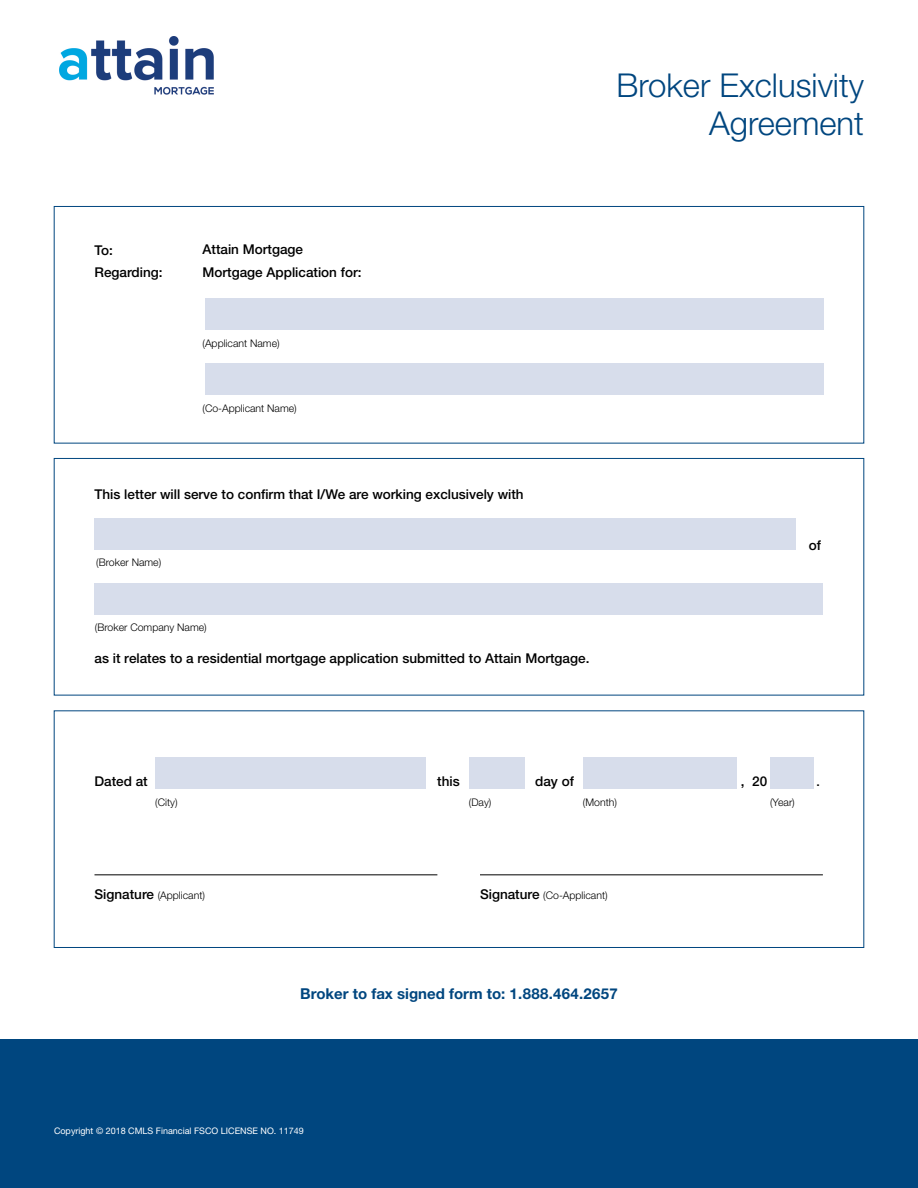
<style>
.page{position:relative;width:918px;height:1188px;background:#fff}
.page>*{position:absolute;margin:0;border:0;box-sizing:border-box;transform-origin:0 0}
.t1{font:300 32.85px/37.7px "Helvetica Neue LT Std";color:#00467f;text-align:right}
.t2{font:700 15px "Helvetica Neue LT Std";color:#00467f}
.t3{font:500 13.5px/22.5px "Helvetica Neue LT Std";color:#000}
.t4{font:500 12.15px "Helvetica Neue LT Std";color:#000}
.t5{font:300 10.5px "Helvetica Neue LT Std";color:#000}
.t6{font:9px "Helvetica Neue LT Std";color:#fff}
.s1{font-weight:500;font-size:13.5px}
</style>
<div class="page">
<div style="left:0;top:1040px;width:918px;height:148px;background:#00467f"></div>
<div style="left:205px;top:298px;width:619px;height:32px;background:#d7ddeb"></div>
<div style="left:205px;top:363px;width:619px;height:32px;background:#d7ddeb"></div>
<div style="left:94px;top:518px;width:702px;height:32px;background:#d7ddeb"></div>
<div style="left:94px;top:583px;width:730px;height:32px;background:#d7ddeb"></div>
<div style="left:155px;top:758px;width:271px;height:31px;background:#d7ddeb"></div>
<div style="left:469px;top:758px;width:56px;height:31px;background:#d7ddeb"></div>
<div style="left:583px;top:758px;width:153px;height:31px;background:#d7ddeb"></div>
<div style="left:770px;top:758px;width:44px;height:31px;background:#d7ddeb"></div>
<hr style="left:94px;top:875px;width:343px;height:1px;background:#000">
<hr style="left:480px;top:875px;width:343px;height:1px;background:#000">
<div style="left:54px;top:206px;width:810px;height:237px;border:1px solid #00467f"></div>
<div style="left:54px;top:458px;width:810px;height:237px;border:1px solid #00467f"></div>
<div style="left:54px;top:711px;width:810px;height:237px;border:1px solid #00467f"></div>
<img style="left:60px;top:36px;width:154px;height:58px">
<h1 class="t1" style="left:616px;top:66px;width:249px">Broker Exclusivity<br>Agreement</h1>
<p class="t3" style="left:94px;top:239px;width:70px">To:<br>Regarding:</p>
<p class="t3" style="left:202px;top:238px;width:161px">Attain Mortgage<br>Mortgage Application for:</p>
<p class="t5" style="left:203px;top:337px;width:79px">(Applicant Name)</p>
<p class="t5" style="left:203px;top:402px;width:96px">(Co-Applicant Name)</p>
<p class="t3" style="left:94px;top:483px;width:431px">This letter will serve to confirm that I/We are working exclusively with</p>
<p class="t5" style="left:96px;top:556px;width:66px">(Broker Name)</p>
<p class="t5" style="left:95px;top:621px;width:113px">(Broker Company Name)</p>
<p class="t3" style="left:94px;top:647px;width:496px">as it relates to a residential mortgage application submitted to Attain Mortgage.</p>
<p class="t3" style="left:809px;top:534px;width:14px">of</p>
<p class="t3" style="left:95px;top:770px;width:55px">Dated at</p>
<p class="t3" style="left:437px;top:770px;width:24px">this</p>
<p class="t3" style="left:535px;top:770px;width:40px">day of</p>
<p class="t3" style="left:741px;top:770px;width:28px">, 20</p>
<p class="t4" style="left:816px;top:775px;width:5px">.</p>
<p class="t5" style="left:155px;top:796px;width:24px">(City)</p>
<p class="t5" style="left:469px;top:796px;width:24px">(Day)</p>
<p class="t5" style="left:583px;top:796px;width:36px">(Month)</p>
<p class="t5" style="left:770px;top:796px;width:26px">(Year)</p>
<p class="t5" style="left:94px;top:888px;width:112px"><span class="s1">Signature</span> (Applicant)</p>
<p class="t5" style="left:480px;top:888px;width:129px"><span class="s1">Signature</span> (Co-Applicant)</p>
<p class="t2" style="left:300px;top:984px;width:319px">Broker to fax signed form to: 1.888.464.2657</p>
<p class="t6" style="left:54px;top:1125px;width:251px">Copyright © 2018 CMLS Financial FSCO LICENSE NO. 11749</p>
</div>
